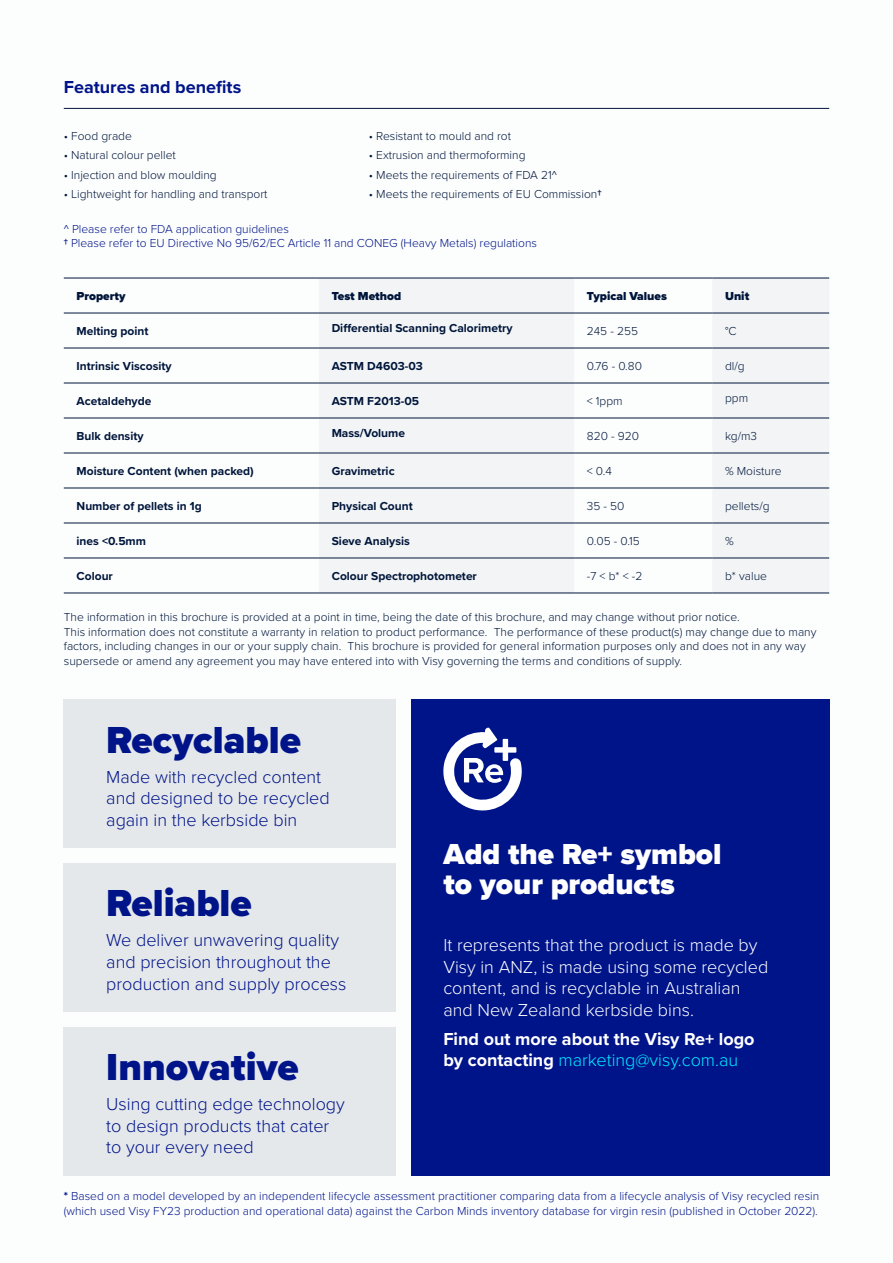
<style>
.page{position:relative;width:893px;height:1263px;background:#fff}
.page>*{position:absolute;margin:0;border:0;box-sizing:border-box;transform-origin:0 0}
.t1{font:900 39px "Proxima Nova";color:#001489}
.t2{font:900 30px/30px "Proxima Nova";color:#fff}
.t3{font:300 18px/21.6px "Proxima Nova";color:#001489}
.t4{font:300 18px/21.6px "Proxima Nova";color:#fff}
.t5{font:700 18px/21.6px "Proxima Nova";color:#fff}
.t6{font:700 18px "Proxima Nova";color:#001489}
.t7{font:300 12px/14.4px "Proxima Nova";color:#00153a}
.t8{font:300 12px/14.4px "Proxima Nova";color:#001489}
.t9{font:700 12px "Proxima Nova";color:#00153a}
.t10{font:900 12px "Proxima Nova";color:#00153a}
.s1{font-weight:400}
.s2{font-weight:700}
.s3{font-weight:300;color:#00e9ff}
</style>
<div class="page">
<div style="left:64px;top:1027px;width:332px;height:149px;background:#e5e8ea"></div>
<div style="left:64px;top:863px;width:332px;height:149px;background:#e5e8ea"></div>
<div style="left:64px;top:699px;width:332px;height:149px;background:#e5e8ea"></div>
<div style="left:411px;top:699px;width:418px;height:477px;background:#001489"></div>
<svg style="left:443px;top:728px;width:79px;height:83px"></svg>
<hr style="left:64px;top:108px;width:765px;height:1px;background:#00153a">
<svg style="left:319px;top:279px;width:510px;height:314px;fill:#f2f4f5"></svg>
<hr style="left:64px;top:278px;width:255px;height:1px;background:#00153a">
<hr style="left:319px;top:278px;width:255px;height:1px;background:#00153a">
<hr style="left:574px;top:278px;width:138px;height:1px;background:#00153a">
<hr style="left:712px;top:278px;width:117px;height:1px;background:#00153a">
<hr style="left:64px;top:313px;width:255px;height:1px;background:#00153a">
<hr style="left:319px;top:313px;width:255px;height:1px;background:#00153a">
<hr style="left:574px;top:313px;width:138px;height:1px;background:#00153a">
<hr style="left:712px;top:313px;width:117px;height:1px;background:#00153a">
<hr style="left:64px;top:348px;width:255px;height:1px;background:#00153a">
<hr style="left:319px;top:348px;width:255px;height:1px;background:#00153a">
<hr style="left:574px;top:348px;width:138px;height:1px;background:#00153a">
<hr style="left:712px;top:348px;width:117px;height:1px;background:#00153a">
<hr style="left:64px;top:383px;width:255px;height:1px;background:#00153a">
<hr style="left:319px;top:383px;width:255px;height:1px;background:#00153a">
<hr style="left:574px;top:383px;width:138px;height:1px;background:#00153a">
<hr style="left:712px;top:383px;width:117px;height:1px;background:#00153a">
<hr style="left:64px;top:418px;width:255px;height:1px;background:#00153a">
<hr style="left:319px;top:418px;width:255px;height:1px;background:#00153a">
<hr style="left:574px;top:418px;width:138px;height:1px;background:#00153a">
<hr style="left:712px;top:418px;width:117px;height:1px;background:#00153a">
<hr style="left:64px;top:453px;width:255px;height:1px;background:#00153a">
<hr style="left:319px;top:453px;width:255px;height:1px;background:#00153a">
<hr style="left:574px;top:453px;width:138px;height:1px;background:#00153a">
<hr style="left:712px;top:453px;width:117px;height:1px;background:#00153a">
<hr style="left:64px;top:488px;width:255px;height:1px;background:#00153a">
<hr style="left:319px;top:488px;width:255px;height:1px;background:#00153a">
<hr style="left:574px;top:488px;width:138px;height:1px;background:#00153a">
<hr style="left:712px;top:488px;width:117px;height:1px;background:#00153a">
<hr style="left:64px;top:523px;width:255px;height:1px;background:#00153a">
<hr style="left:319px;top:523px;width:255px;height:1px;background:#00153a">
<hr style="left:574px;top:523px;width:138px;height:1px;background:#00153a">
<hr style="left:712px;top:523px;width:117px;height:1px;background:#00153a">
<hr style="left:64px;top:558px;width:255px;height:1px;background:#00153a">
<hr style="left:319px;top:558px;width:255px;height:1px;background:#00153a">
<hr style="left:574px;top:558px;width:138px;height:1px;background:#00153a">
<hr style="left:712px;top:558px;width:117px;height:1px;background:#00153a">
<hr style="left:64px;top:593px;width:255px;height:1px;background:#00153a">
<hr style="left:319px;top:593px;width:255px;height:1px;background:#00153a">
<hr style="left:574px;top:593px;width:138px;height:1px;background:#00153a">
<hr style="left:712px;top:593px;width:117px;height:1px;background:#00153a">
<h3 class="t6" style="left:64px;top:74px;width:179px">Features and benefits</h3>
<p class="t7" style="left:64px;top:128px;width:70px">• Food grade</p>
<p class="t7" style="left:64px;top:148px;width:114px">• Natural colour pellet</p>
<p class="t7" style="left:64px;top:167px;width:154px">• Injection and blow moulding</p>
<p class="t7" style="left:64px;top:187px;width:205px">• Lightweight for handling and transport</p>
<p class="t7" style="left:369px;top:128px;width:144px">• Resistant to mould and rot</p>
<p class="t7" style="left:369px;top:148px;width:158px">• Extrusion and thermoforming</p>
<p class="t7" style="left:369px;top:167px;width:190px">• Meets the requirements of FDA 21<span class="s1">^</span></p>
<p class="t7" style="left:369px;top:187px;width:234px">• Meets the requirements of EU Commission<span class="s2">†</span></p>
<p class="t8" style="left:64px;top:221px;width:475px"><span class="s1">^</span> Please refer to FDA application guidelines<br><span class="s2">†</span> Please refer to EU Directive No 95/62/EC Article 11 and CONEG (Heavy Metals) regulations</p>
<p class="t10" style="left:77px;top:287px;width:50px">Property</p>
<p class="t10" style="left:332px;top:287px;width:71px">Test Method</p>
<p class="t10" style="left:587px;top:287px;width:82px">Typical Values</p>
<p class="t10" style="left:725px;top:287px;width:26px">Unit</p>
<p class="t9" style="left:77px;top:322px;width:74px">Melting point</p>
<p class="t9" style="left:332px;top:319px;width:182px">Differential Scanning Calorimetry</p>
<p class="t7" style="left:587px;top:323px;width:53px">245 - 255</p>
<p class="t7" style="left:725px;top:323px;width:13px">°C</p>
<p class="t9" style="left:77px;top:357px;width:97px">Intrinsic Viscosity</p>
<p class="t9" style="left:332px;top:357px;width:93px">ASTM D4603-03</p>
<p class="t7" style="left:587px;top:358px;width:57px">0.76 - 0.80</p>
<p class="t7" style="left:725px;top:358px;width:21px">dl/g</p>
<p class="t9" style="left:77px;top:392px;width:76px">Acetaldehyde</p>
<p class="t9" style="left:332px;top:392px;width:89px">ASTM F2013-05</p>
<p class="t7" style="left:587px;top:393px;width:37px">&lt; 1ppm</p>
<p class="t7" style="left:725px;top:390px;width:25px">ppm</p>
<p class="t9" style="left:77px;top:427px;width:69px">Bulk density</p>
<p class="t9" style="left:332px;top:424px;width:75px">Mass/Volume</p>
<p class="t7" style="left:587px;top:428px;width:54px">820 - 920</p>
<p class="t7" style="left:725px;top:428px;width:34px">kg/m3</p>
<p class="t9" style="left:77px;top:462px;width:179px">Moisture Content (when packed)</p>
<p class="t9" style="left:332px;top:462px;width:64px">Gravimetric</p>
<p class="t7" style="left:587px;top:463px;width:27px">&lt; 0.4</p>
<p class="t7" style="left:725px;top:463px;width:58px">% Moisture</p>
<p class="t9" style="left:77px;top:497px;width:127px">Number of pellets in 1g</p>
<p class="t9" style="left:332px;top:497px;width:83px">Physical Count</p>
<p class="t7" style="left:587px;top:498px;width:39px">35 - 50</p>
<p class="t7" style="left:725px;top:498px;width:46px">pellets/g</p>
<p class="t9" style="left:77px;top:532px;width:71px">ines &lt;0.5mm</p>
<p class="t9" style="left:332px;top:532px;width:80px">Sieve Analysis</p>
<p class="t7" style="left:587px;top:533px;width:54px">0.05 - 0.15</p>
<p class="t7" style="left:725px;top:533px;width:10px">%</p>
<p class="t9" style="left:77px;top:567px;width:38px">Colour</p>
<p class="t9" style="left:332px;top:567px;width:147px">Colour Spectrophotometer</p>
<p class="t7" style="left:587px;top:568px;width:57px">-7 &lt; b* &lt; -2</p>
<p class="t7" style="left:725px;top:568px;width:43px">b* value</p>
<p class="t7" style="left:64px;top:609px;width:754px">The information in this brochure is provided at a point in time, being the date of this brochure, and may change without prior notice.<br>This information does not constitute a warranty in relation to product performance. The performance of these product(s) may change due to many factors, including changes in our or your supply chain. This brochure is provided for general information purposes only and does not in any way supersede or amend any agreement you may have entered into with Visy governing the terms and conditions of supply.</p>
<h1 class="t1" style="left:106px;top:710px;width:196px">Recyclable</h1>
<h3 class="t3" style="left:106px;top:765px;width:225px">Made with recycled content and designed to be recycled again in the kerbside bin</h3>
<h1 class="t1" style="left:106px;top:874px;width:147px">Reliable</h1>
<h3 class="t3" style="left:106px;top:928px;width:242px">We deliver unwavering quality and precision throughout the production and supply process</h3>
<h1 class="t1" style="left:106px;top:1038px;width:194px">Innovative</h1>
<h3 class="t3" style="left:106px;top:1092px;width:240px">Using cutting edge technology to design products that cater to your every need</h3>
<h2 class="t2" style="left:443px;top:839px;width:280px">Add the Re+ symbol to your products</h2>
<h3 class="t4" style="left:443px;top:933px;width:326px">It represents that the product is made by Visy in ANZ, is made using some recycled content, and is recyclable in Australian and New Zealand kerbside bins.</h3>
<h3 class="t5" style="left:443px;top:1027px;width:313px">Find out more about the Visy Re+ logo by contacting <span class="s3">marketing@visy.com.au</span></h3>
<p class="t8" style="left:64px;top:1188px;width:757px"><span class="s2">*</span> Based on a model developed by an independent lifecycle assessment practitioner comparing data from a lifecycle analysis of Visy recycled resin (which used Visy FY23 production and operational data) against the Carbon Minds inventory database for virgin resin (published in October 2022).</p>
</div>
